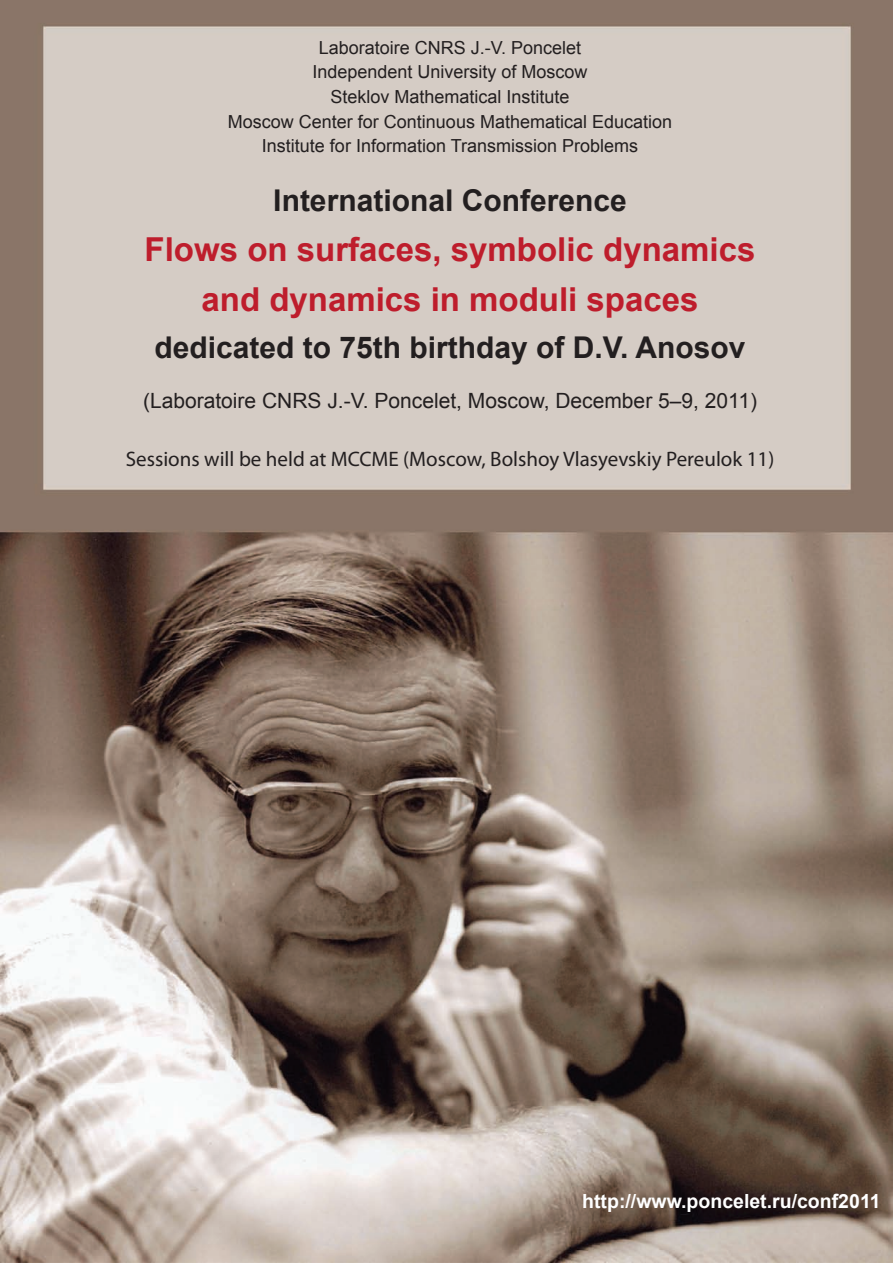
<style>
.page{position:relative;width:893px;height:1263px;background:#fff}
.page>*{position:absolute;margin:0;border:0;box-sizing:border-box;transform-origin:0 0}
.t1{font:700 33px/50.1px "Arial";color:#be1d2c;text-align:center}
.t2{font:700 30px "Arial";color:#231f20}
.t3{font:21px "Myriad Pro";color:#231f20}
.t4{font:21px "Arial";color:#231f20}
.t5{font:700 19.5px "Arial";color:#fff}
.t6{font:18px/24.6px "Arial";color:#231f20;text-align:center}
</style>
<div class="page">
<img style="left:0;top:0;width:893px;height:1263px">
<p class="t6" style="left:228px;top:35px;width:446px">Laboratoire CNRS J.-V. Poncelet<br>Independent University of Moscow<br>Steklov Mathematical Institute<br>Moscow Center for Continuous Mathematical Education Institute for Information Transmission Problems</p>
<h2 class="t2" style="left:273px;top:180px;width:355px">International Conference</h2>
<h1 class="t1" style="left:145px;top:225px;width:612px">Flows on surfaces, symbolic dynamics and dynamics in moduli spaces</h1>
<h2 class="t2" style="left:154px;top:327px;width:593px">dedicated to 75th birthday of D.V. Anosov</h2>
<p class="t4" style="left:143px;top:387px;width:615px">(Laboratoire CNRS J.-V. Poncelet, Moscow, December 5–9, 2011)</p>
<p class="t3" style="left:126px;top:446px;width:650px">Sessions will be held at MCCME (Moscow, Bolshoy Vlasyevskiy Pereulok 11)</p>
<p class="t5" style="left:582px;top:1189px;width:300px">http://www.poncelet.ru/conf2011</p>
</div>
